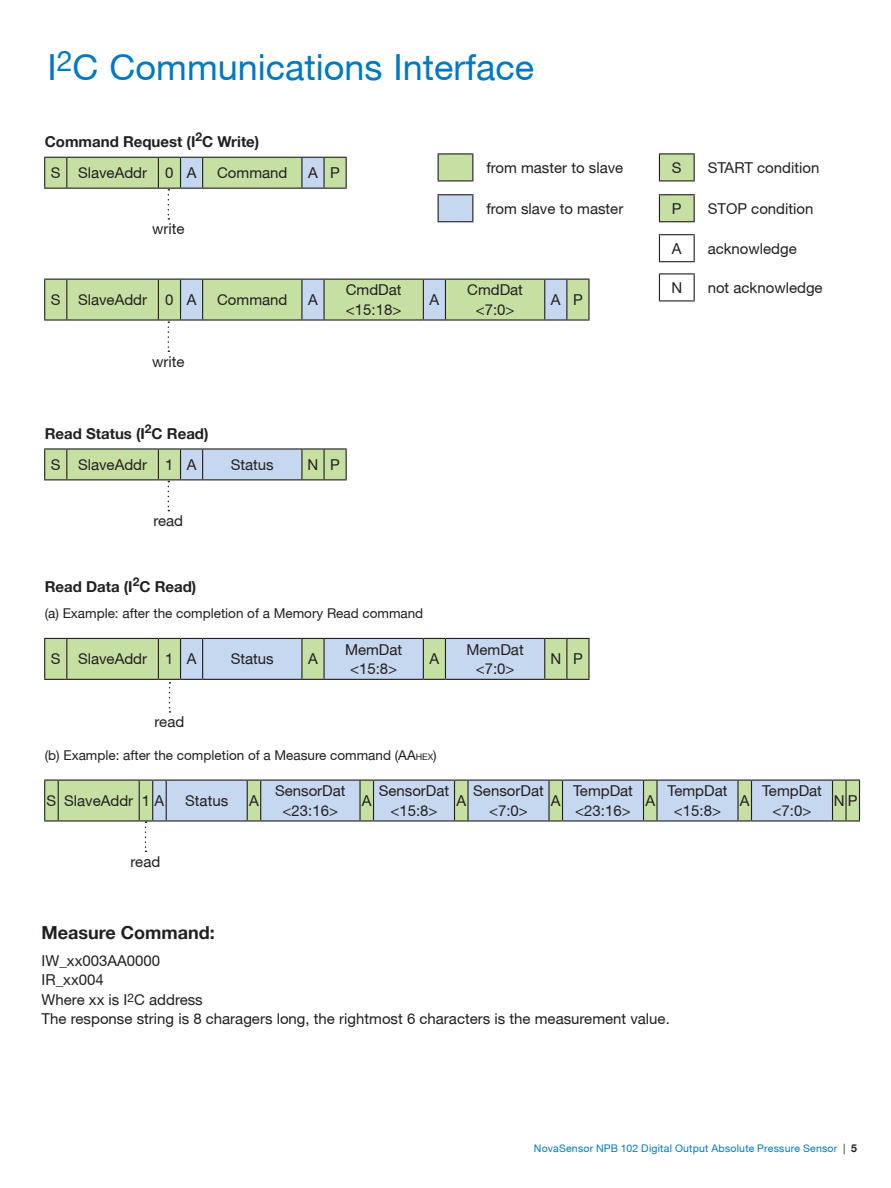
<style>
.page{position:relative;width:891px;height:1188px;background:#fff}
.page>*{position:absolute;margin:0;border:0;box-sizing:border-box;transform-origin:0 0}
.Specification_Title{font:36px "Helvetica Neue";color:#0079c2}
.t1{font:700 18px "Helvetica Neue";color:#231f20}
.t2{font:15px/19.5px "Helvetica Neue";color:#231f20;text-align:center}
.t3{font:700 15px "Helvetica Neue";color:#231f20}
.t4{font:13.5px "Helvetica Neue";color:#231f20}
.t5{font:10.5px "Helvetica Neue";letter-spacing:.02em;color:#0079c2}
.s1{font-size:9px}
.s2{color:#231f20}
.s3{font-weight:700;color:#231f20}
</style>
<div class="page">
<hr style="left:659px;top:153px;width:36px;height:1px;background:#231f20">
<svg style="left:659px;top:154px;width:36px;height:68px"></svg>
<hr style="left:659px;top:180px;width:36px;height:1px;background:#231f20">
<hr style="left:659px;top:234px;width:36px;height:1px;background:#231f20">
<svg style="left:659px;top:235px;width:1px;height:26px"></svg>
<svg style="left:694px;top:235px;width:1px;height:26px"></svg>
<hr style="left:659px;top:261px;width:36px;height:1px;background:#231f20">
<hr style="left:659px;top:273px;width:36px;height:1px;background:#231f20">
<svg style="left:659px;top:274px;width:1px;height:26px"></svg>
<svg style="left:694px;top:274px;width:1px;height:26px"></svg>
<hr style="left:659px;top:300px;width:36px;height:1px;background:#231f20">
<div style="left:438px;top:154px;width:35px;height:27px;background:#c6e0a3"></div>
<div style="left:438px;top:195px;width:35px;height:27px;background:#c6d8ef"></div>
<hr style="left:438px;top:194px;width:35px;height:1px;background:#231f20">
<svg style="left:438px;top:195px;width:1px;height:26px"></svg>
<svg style="left:472px;top:195px;width:1px;height:26px"></svg>
<hr style="left:438px;top:221px;width:35px;height:1px;background:#231f20">
<hr style="left:438px;top:153px;width:35px;height:1px;background:#231f20">
<svg style="left:438px;top:154px;width:1px;height:26px"></svg>
<svg style="left:472px;top:154px;width:1px;height:26px"></svg>
<hr style="left:438px;top:180px;width:35px;height:1px;background:#231f20">
<svg style="left:44px;top:157px;width:303px;height:63px"></svg>
<svg style="left:44px;top:279px;width:546px;height:73px"></svg>
<hr style="left:566px;top:280px;width:1px;height:39px;background:#231f20">
<hr style="left:588px;top:280px;width:2px;height:39px;background:#231f20">
<hr style="left:44px;top:319px;width:23px;height:2px;background:#231f20">
<hr style="left:67px;top:319px;width:91px;height:2px;background:#231f20">
<hr style="left:158px;top:319px;width:23px;height:2px;background:#231f20">
<hr style="left:181px;top:319px;width:22px;height:2px;background:#231f20">
<hr style="left:203px;top:319px;width:99px;height:2px;background:#231f20">
<hr style="left:302px;top:319px;width:22px;height:2px;background:#231f20">
<hr style="left:324px;top:319px;width:99px;height:2px;background:#231f20">
<hr style="left:423px;top:319px;width:22px;height:2px;background:#231f20">
<hr style="left:445px;top:319px;width:100px;height:2px;background:#231f20">
<hr style="left:545px;top:319px;width:22px;height:2px;background:#231f20">
<hr style="left:567px;top:319px;width:23px;height:2px;background:#231f20">
<hr style="left:44px;top:448px;width:23px;height:2px;background:#231f20">
<hr style="left:67px;top:448px;width:91px;height:2px;background:#231f20">
<hr style="left:158px;top:448px;width:23px;height:2px;background:#231f20">
<hr style="left:181px;top:448px;width:22px;height:2px;background:#231f20">
<hr style="left:203px;top:448px;width:99px;height:2px;background:#231f20">
<hr style="left:302px;top:448px;width:22px;height:2px;background:#231f20">
<hr style="left:324px;top:448px;width:23px;height:2px;background:#231f20">
<svg style="left:44px;top:449px;width:303px;height:62px"></svg>
<svg style="left:44px;top:638px;width:546px;height:75px"></svg>
<svg style="left:44px;top:780px;width:816px;height:72px"></svg>
<p class="Specification_Title" style="left:47px;top:45px;width:488px">I<sup>2</sup>C Communications Interface</p>
<p class="t3" style="left:45px;top:133px;width:216px">Command Request (I<sup>2</sup>C Write)</p>
<p class="t2" style="left:51px;top:163px;width:11px">S</p>
<p class="t2" style="left:78px;top:163px;width:71px">SlaveAddr</p>
<p class="t2" style="left:165px;top:163px;width:10px">0</p>
<p class="t2" style="left:187px;top:163px;width:11px">A</p>
<p class="t2" style="left:217px;top:163px;width:72px">Command</p>
<p class="t2" style="left:308px;top:163px;width:11px">A</p>
<p class="t2" style="left:330px;top:163px;width:11px">P</p>
<p class="t2" style="left:152px;top:219px;width:34px">write</p>
<p class="t2" style="left:486px;top:157px;width:138px">from master to slave</p>
<p class="t2" style="left:486px;top:198px;width:138px">from slave to master</p>
<p class="t2" style="left:51px;top:290px;width:11px">S</p>
<p class="t2" style="left:78px;top:290px;width:71px">SlaveAddr</p>
<p class="t2" style="left:165px;top:290px;width:10px">0</p>
<p class="t2" style="left:187px;top:290px;width:11px">A</p>
<p class="t2" style="left:217px;top:290px;width:72px">Command</p>
<p class="t2" style="left:308px;top:290px;width:11px">A</p>
<p class="t2" style="left:346px;top:280px;width:57px;text-align:left">CmdDat &lt;15:18&gt;</p>
<p class="t2" style="left:430px;top:290px;width:11px">A</p>
<p class="t2" style="left:467px;top:280px;width:57px">CmdDat &lt;7:0&gt;</p>
<p class="t2" style="left:551px;top:290px;width:11px">A</p>
<p class="t2" style="left:573px;top:290px;width:11px">P</p>
<p class="t2" style="left:152px;top:351px;width:34px">write</p>
<p class="t3" style="left:45px;top:424px;width:165px">Read Status (I<sup>2</sup>C Read)</p>
<p class="t2" style="left:51px;top:454px;width:11px">S</p>
<p class="t2" style="left:78px;top:454px;width:71px">SlaveAddr</p>
<p class="t2" style="left:165px;top:454px;width:10px">1</p>
<p class="t2" style="left:187px;top:454px;width:11px">A</p>
<p class="t2" style="left:231px;top:454px;width:45px">Status</p>
<p class="t2" style="left:308px;top:454px;width:12px">N</p>
<p class="t2" style="left:330px;top:454px;width:11px">P</p>
<p class="t2" style="left:153px;top:511px;width:31px">read</p>
<p class="t3" style="left:45px;top:578px;width:153px">Read Data (I<sup>2</sup>C Read)</p>
<p class="t4" style="left:45px;top:606px;width:380px">(a) Example: after the completion of a Memory Read command</p>
<p class="t2" style="left:51px;top:649px;width:11px">S</p>
<p class="t2" style="left:78px;top:649px;width:71px">SlaveAddr</p>
<p class="t2" style="left:165px;top:649px;width:10px">1</p>
<p class="t2" style="left:187px;top:649px;width:11px">A</p>
<p class="t2" style="left:231px;top:649px;width:45px">Status</p>
<p class="t2" style="left:308px;top:649px;width:11px">A</p>
<p class="t2" style="left:345px;top:639px;width:59px">MemDat &lt;15:8&gt;</p>
<p class="t2" style="left:430px;top:649px;width:11px">A</p>
<p class="t2" style="left:466px;top:639px;width:59px">MemDat &lt;7:0&gt;</p>
<p class="t2" style="left:550px;top:649px;width:12px">N</p>
<p class="t2" style="left:573px;top:649px;width:11px">P</p>
<p class="t2" style="left:672px;top:157px;width:11px">S</p>
<p class="t2" style="left:708px;top:157px;width:113px">START condition</p>
<p class="t2" style="left:672px;top:198px;width:11px">P</p>
<p class="t2" style="left:708px;top:198px;width:107px">STOP condition</p>
<p class="t2" style="left:672px;top:238px;width:11px">A</p>
<p class="t2" style="left:708px;top:238px;width:91px">acknowledge</p>
<p class="t2" style="left:671px;top:277px;width:12px">N</p>
<p class="t2" style="left:708px;top:277px;width:117px">not acknowledge</p>
<p class="t2" style="left:155px;top:712px;width:31px">read</p>
<p class="t4" style="left:45px;top:747px;width:394px">(b) Example: after the completion of a Measure command (AA<span class="s1">HEX</span>)</p>
<p class="t2" style="left:47px;top:791px;width:11px">S</p>
<p class="t2" style="left:64px;top:791px;width:71px">SlaveAddr</p>
<p class="t2" style="left:142px;top:791px;width:24px">1 A</p>
<p class="t2" style="left:185px;top:791px;width:45px">Status</p>
<p class="t2" style="left:249px;top:791px;width:11px">A</p>
<p class="t2" style="left:275px;top:781px;width:72px">SensorDat &lt;23:16&gt;</p>
<p class="t2" style="left:362px;top:791px;width:11px">A</p>
<p class="t2" style="left:379px;top:781px;width:72px">SensorDat &lt;15:8&gt;</p>
<p class="t2" style="left:456px;top:791px;width:11px">A</p>
<p class="t2" style="left:473px;top:781px;width:72px">SensorDat &lt;7:0&gt;</p>
<p class="t2" style="left:551px;top:791px;width:11px">A</p>
<p class="t2" style="left:573px;top:781px;width:62px;text-align:left">TempDat &lt;23:16&gt;</p>
<p class="t2" style="left:645px;top:791px;width:11px">A</p>
<p class="t2" style="left:668px;top:781px;width:62px">TempDat &lt;15:8&gt;</p>
<p class="t2" style="left:740px;top:791px;width:11px">A</p>
<p class="t2" style="left:762px;top:781px;width:62px">TempDat &lt;7:0&gt;</p>
<p class="t2" style="left:834px;top:791px;width:25px">NP</p>
<p class="t2" style="left:131px;top:851px;width:31px">read</p>
<p class="t1" style="left:42px;top:922px;width:175px">Measure Command:</p>
<p class="t2" style="left:42px;top:950px;width:120px">IW_xx003AA0000</p>
<p class="t2" style="left:42px;top:970px;width:64px">IR_xx004</p>
<p class="t2" style="left:42px;top:989px;width:163px">Where xx is I<sup>2</sup>C address</p>
<p class="t2" style="left:42px;top:1009px;width:630px">The response string is 8 charagers long, the rightmost 6 characters is the measurement value.</p>
<p class="t5" style="left:534px;top:1142px;width:325px">NovaSensor NPB 102 Digital Output Absolute Pressure Sensor <span class="s2">|</span> <span class="s3">5</span></p>
</div>
